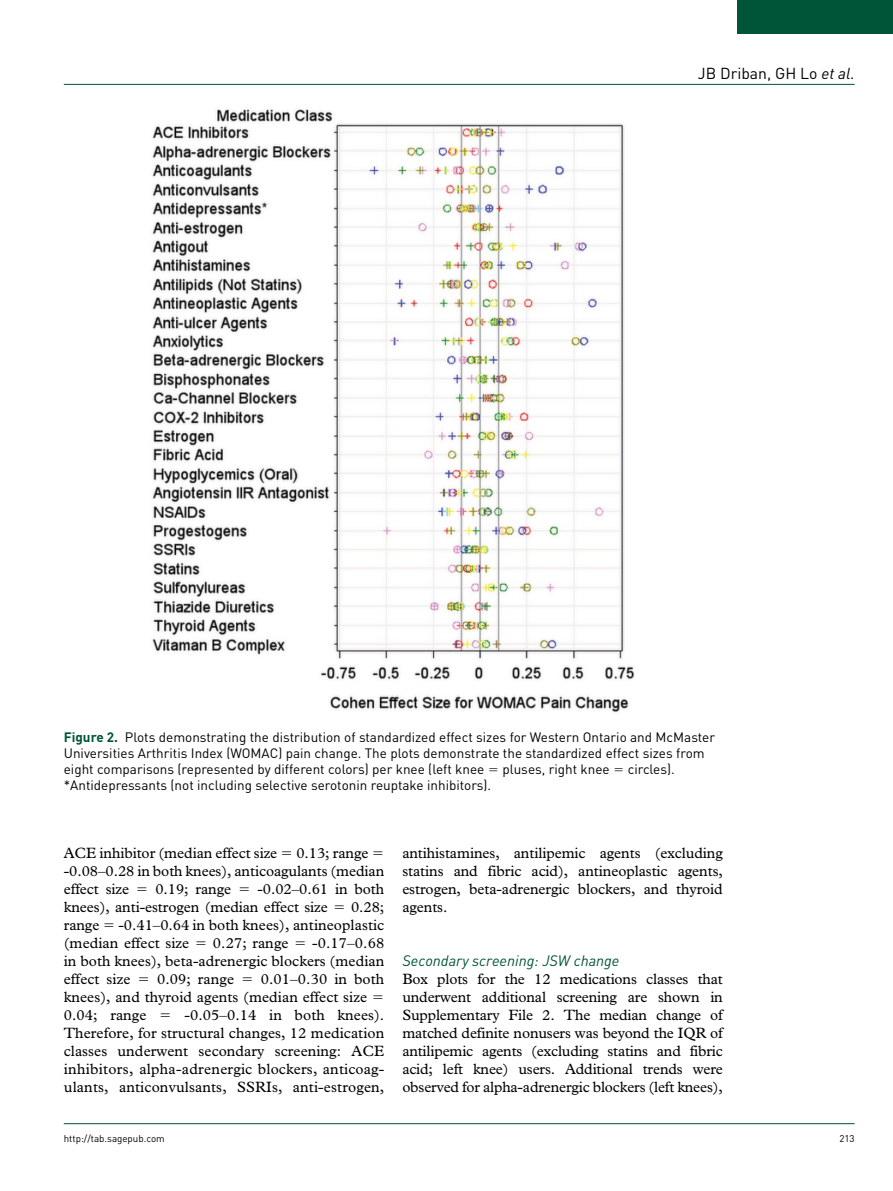
<style>
.page{position:relative;width:893px;height:1191px;background:#fff}
.page>*{position:absolute;margin:0;border:0;box-sizing:border-box;transform-origin:0 0}
.t1{font:15.75px "DIN";color:#000}
.t2{font:15px/18px "Plantin Std";letter-spacing:-.005em;color:#000}
.t3{font:italic 15px "DIN";color:#005437}
.t4{font:13.5px/15.8px "DIN";color:#000}
.t5{font:9.75px "DIN";color:#000}
.s1{font-style:italic}
.s2{font-weight:700;color:#005437}
</style>
<div class="page">
<hr style="left:64px;top:84px;width:791px;height:1px;background:#005437">
<hr style="left:64px;top:1123px;width:791px;height:1px;background:#005437">
<div style="left:738px;top:0;width:155px;height:34px;background:#005437"></div>
<img style="left:152px;top:109px;width:483px;height:603px">
<p class="t1" style="left:698px;top:63px;width:158px">JB Driban, GH Lo <span class="s1">et al.</span></p>
<p class="t4" style="left:64px;top:729px;width:653px"><span class="s2">Figure 2.</span> Plots demonstrating the distribution of standardized effect sizes for Western Ontario and McMaster<br>Universities Arthritis Index (WOMAC) pain change. The plots demonstrate the standardized effect sizes from eight comparisons (represented by different colors) per knee (left knee</p>
<p class="t4" style="left:502px;top:760px;width:109px">pluses, right knee</p>
<p class="t4" style="left:628px;top:760px;width:49px">circles).</p>
<p class="t4" style="left:64px;top:776px;width:429px">*Antidepressants (not including selective serotonin reuptake inhibitors).</p>
<p class="t2" style="left:64px;top:844px;width:215px">ACE inhibitor (median effect size</p>
<p class="t2" style="left:64px;top:844px;width:322px;text-indent:233px">0.13; range -0.08–0.28 in both knees), anticoagulants (median effect size</p>
<p class="t2" style="left:64px;top:880px;width:322px;text-indent:194px">-0.02–0.61 in both knees), anti-estrogen (median effect size</p>
<p class="t2" style="left:155px;top:880px;width:77px">0.19; range</p>
<p class="t2" style="left:351px;top:898px;width:35px">0.28;</p>
<p class="t2" style="left:64px;top:916px;width:322px;text-indent:55px">-0.41–0.64 in both knees), antineoplastic (median effect size</p>
<p class="t2" style="left:64px;top:916px;width:37px">range</p>
<p class="t2" style="left:64px;top:934px;width:322px;text-align:justify;text-indent:248px">-0.17–0.68 in both knees), beta-adrenergic blockers (median effect size</p>
<p class="t2" style="left:213px;top:934px;width:77px">0.27; range</p>
<p class="t2" style="left:64px;top:970px;width:322px;text-indent:197px">0.01–0.30 in both knees), and thyroid agents (median effect size<br>0.04; range</p>
<p class="t2" style="left:157px;top:970px;width:79px">0.09; range</p>
<p class="t2" style="left:64px;top:1006px;width:322px;text-align:justify;text-indent:121px">-0.05–0.14 in both knees).<br>Therefore, for structural changes, 12 medication classes underwent secondary screening: ACE inhibitors, alpha-adrenergic blockers, anticoag&shy;ulants, anticonvulsants, SSRIs, anti-estrogen,</p>
<p class="t2" style="left:402px;top:844px;width:322px;text-align:justify">antihistamines, antilipemic agents (excluding statins and fibric acid), antineoplastic agents, estrogen, beta-adrenergic blockers, and thyroid agents.</p>
<p class="t3" style="left:402px;top:951px;width:219px">Secondary screening: JSW change</p>
<p class="t2" style="left:402px;top:970px;width:322px;text-align:justify">Box plots for the 12 medications classes that underwent additional screening are shown in Supplementary File 2. The median change of matched definite nonusers was beyond the IQR of antilipemic agents (excluding statins and fibric acid; left knee) users. Additional trends were observed for alpha-adrenergic blockers (left knees),</p>
<p class="t5" style="left:64px;top:1132px;width:103px">http://tab.sagepub.com</p>
<p class="t5" style="left:839px;top:1132px;width:17px">213</p>
</div>
